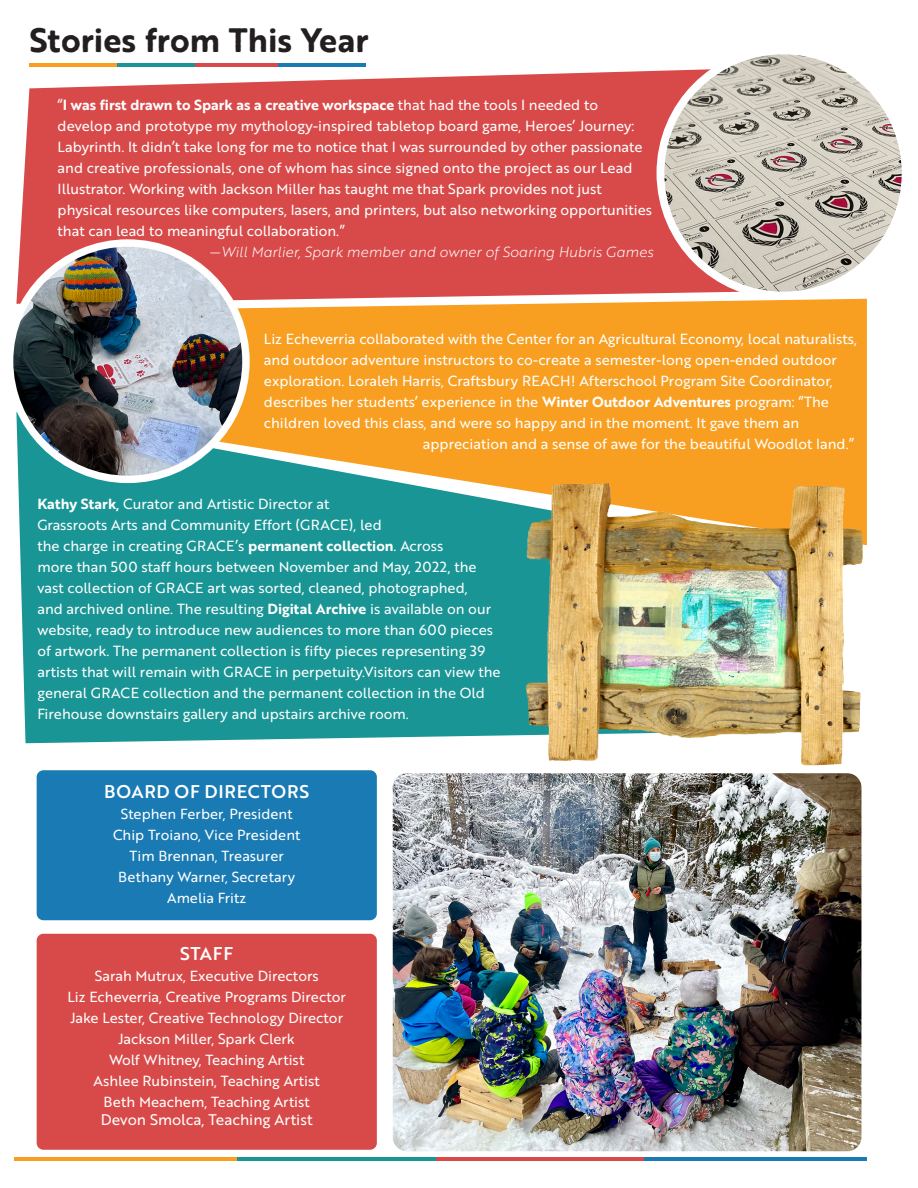
<style>
.page{position:relative;width:918px;height:1188px;background:#fff}
.page>*{position:absolute;margin:0;border:0;box-sizing:border-box;transform-origin:0 0}
.t1{font:700 33px "Brother 1816 Printed";color:#231f20}
.t2{font:500 18px "Brother 1816 Printed";letter-spacing:.04em;color:#fff}
.t3{font:15px "Brother 1816 Regular";color:#fff}
.t4{font:14.25px/21px "Brother 1816 Regular";color:#fff}
.t5{font:14.25px "Brother 1816 Printed";color:#fff}
.t6{font:14.25px "Brother 1816 Light Italic";color:#fff}
.s1{font-family:"Brother 1816 Bold"}
</style>
<div class="page">
<div style="left:16px;top:412px;width:508px;height:331px;background:#1a9595"></div>
<svg style="left:16px;top:66px;width:722px;height:238px;background:#db5a59"></svg>
<svg style="left:33px;top:299px;width:834px;height:246px;background:#c5a146"></svg>
<img style="left:660px;top:50px;width:246px;height:246px;border-radius:123px">
<div style="left:657px;top:46px;width:253px;height:254px;border:8px solid #fff;border-radius:50%"></div>
<img style="left:10px;top:243px;width:236px;height:236px;border-radius:118px">
<div style="left:6px;top:239px;width:244px;height:244px;border:7px solid #fff;border-radius:50%"></div>
<img style="left:524px;top:482px;width:341px;height:284px">
<div style="left:37px;top:934px;width:340px;height:216px;background:#d84a49;border-radius:7px"></div>
<div style="left:37px;top:770px;width:340px;height:150px;background:#197ab4;border-radius:7px"></div>
<img style="left:393px;top:773px;width:468px;height:378px">
<hr style="left:15px;top:1158px;width:222px;height:3px;background:#f89f21">
<hr style="left:237px;top:1158px;width:202px;height:3px;background:#1a9595">
<hr style="left:436px;top:1158px;width:209px;height:3px;background:#d84a49">
<hr style="left:645px;top:1158px;width:222px;height:3px;background:#197ab4">
<hr style="left:29px;top:63px;width:88px;height:3px;background:#f89f21">
<hr style="left:117px;top:63px;width:80px;height:3px;background:#1a9595">
<hr style="left:196px;top:63px;width:82px;height:3px;background:#d84a49">
<hr style="left:278px;top:63px;width:88px;height:3px;background:#197ab4">
<p class="t1" style="left:29px;top:15px;width:341px">Stories from This Year</p>
<p class="t4" style="left:58px;top:94px;width:596px">“<span class="s1">I was first drawn to Spark as a creative workspace</span> that had the tools I needed to develop and prototype my mythology-inspired tabletop board game, Heroes’ Journey:<br>Labyrinth. It didn’t take long for me to notice that I was surrounded by other passionate and creative professionals, one of whom has since signed onto the project as our Lead Illustrator. Working with Jackson Miller has taught me that Spark provides not just physical resources like computers, lasers, and printers, but also networking opportunities that can lead to meaningful collaboration.”</p>
<p class="t6" style="left:209px;top:241px;width:446px">—Will Marlier, Spark member and owner of Soaring Hubris Games</p>
<p class="t4" style="left:264px;top:328px;width:595px">Liz Echeverria collaborated with the Center for an Agricultural Economy, local naturalists,</p>
<p class="t4" style="left:264px;top:349px;width:574px">and outdoor adventure instructors to co-create a semester-long open-ended outdoor</p>
<p class="t4" style="left:264px;top:370px;width:570px">exploration. Loraleh Harris, Craftsbury REACH! Afterschool Program Site Coordinator,</p>
<p class="t4" style="left:264px;top:391px;width:567px">describes her students’ experience in the <span class="s1">Winter Outdoor Adventures</span> program: “The</p>
<p class="t4" style="left:264px;top:412px;width:537px">children loved this class, and were so happy and in the moment. It gave them an</p>
<p class="t4" style="left:423px;top:433px;width:433px">appreciation and a sense of awe for the beautiful Woodlot land.”</p>
<p class="t4" style="left:37px;top:493px;width:465px"><span class="s1">Kathy Stark,</span> Curator and Artistic Director at<br>Grassroots Arts and Community Effort (GRACE), led<br>the charge in creating GRACE’s <span class="s1">permanent collection</span>. Across<br>more than 500 staff hours between November and May, 2022, the vast collection of GRACE art was sorted, cleaned, photographed,<br>and archived online. The resulting <span class="s1">Digital Archive</span> is available on our website, ready to introduce new audiences to more than 600 pieces of artwork. The permanent collection is fifty pieces representing 39 artists that will remain with GRACE in perpetuity.Visitors can view the general GRACE collection and the permanent collection in the Old Firehouse downstairs gallery and upstairs archive room.</p>
<p class="t2" style="left:104px;top:778px;width:207px">BOARD OF DIRECTORS</p>
<p class="t5" style="left:121px;top:803px;width:173px">Stephen Ferber, President</p>
<p class="t5" style="left:113px;top:824px;width:189px">Chip Troiano, Vice President</p>
<p class="t5" style="left:130px;top:845px;width:156px">Tim Brennan, Treasurer</p>
<p class="t5" style="left:118px;top:866px;width:178px">Bethany Warner, Secretary</p>
<p class="t5" style="left:167px;top:887px;width:80px">Amelia Fritz</p>
<p class="t2" style="left:180px;top:940px;width:55px">STAFF</p>
<p class="t4" style="left:95px;top:965px;width:226px">Sarah Mutrux, Executive Directors</p>
<p class="t4" style="left:68px;top:986px;width:280px">Liz Echeverria, Creative Programs Director</p>
<p class="t4" style="left:70px;top:1007px;width:274px">Jake Lester, Creative Technology Director</p>
<p class="t4" style="left:119px;top:1028px;width:178px">Jackson Miller, Spark Clerk</p>
<p class="t4" style="left:109px;top:1049px;width:197px">Wolf Whitney, Teaching Artist</p>
<p class="t4" style="left:94px;top:1070px;width:228px">Ashlee Rubinstein, Teaching Artist</p>
<p class="t4" style="left:104px;top:1091px;width:208px">Beth Meachem, Teaching Artist</p>
<p class="t3" style="left:101px;top:1109px;width:213px">Devon Smolca, Teaching Artist</p>
</div>
